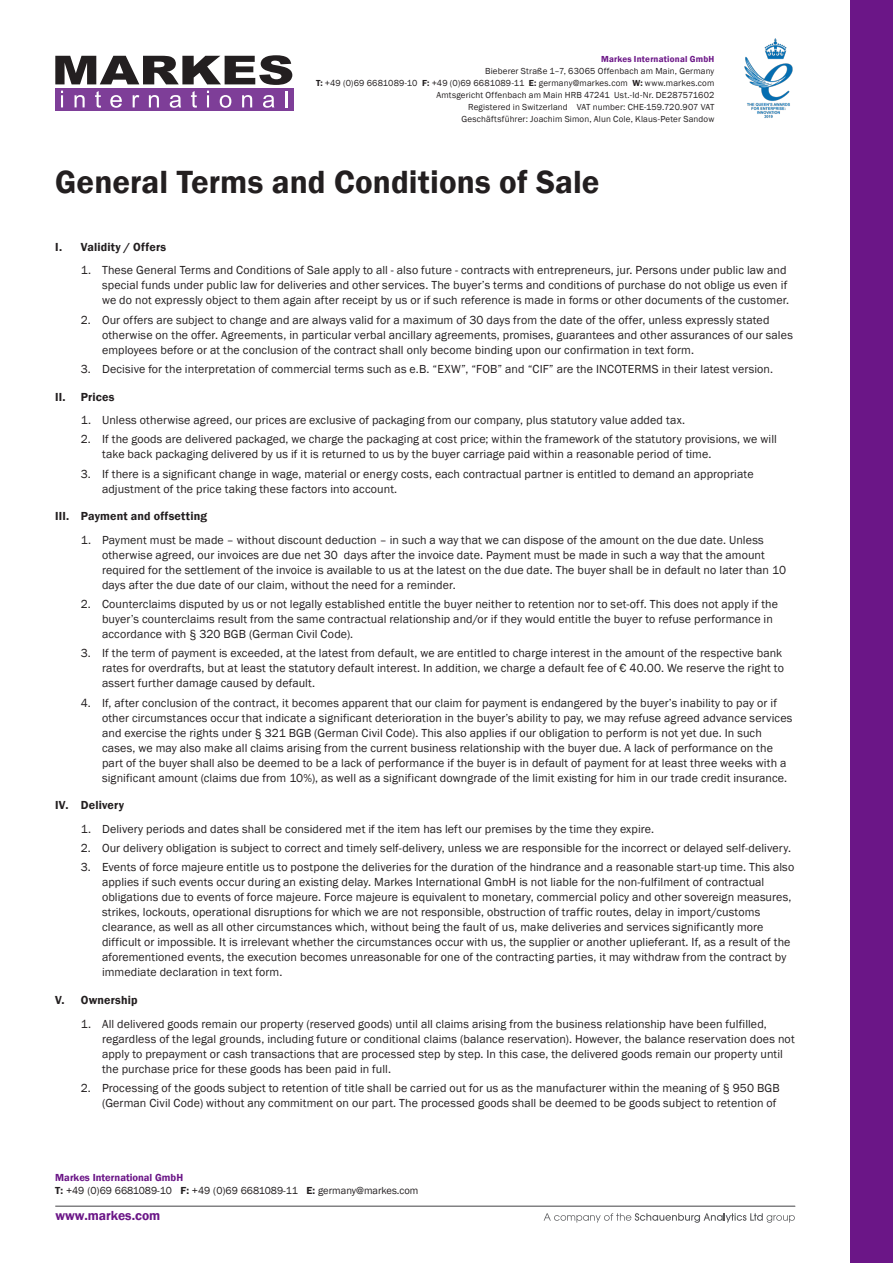
<style>
.page{position:relative;width:893px;height:1263px;background:#fff}
.page>*{position:absolute;margin:0;border:0;box-sizing:border-box;transform-origin:0 0}
.Document_title{font:600 33px "Franklin Gothic";color:#231f20}
.t1{font:600 13.5px "Franklin Gothic";color:#6b1687}
.t2{font:12px/15px "Franklin Gothic";letter-spacing:.01em;color:#231f20}
.t3{font:600 12px "Franklin Gothic";letter-spacing:.015em;color:#231f20}
.t4{font:10.5px "Franklin Gothic";color:#231f20}
.t5{font:600 10.5px "Franklin Gothic";color:#6b1687}
.Body{font:9px "Franklin Gothic";letter-spacing:.015em;color:#231f20}
.Body-2{font:600 9px "Franklin Gothic";letter-spacing:.025em;color:#6b1687}
.s1{font-weight:600}
</style>
<div class="page">
<hr style="left:55px;top:1206px;width:740px;height:1px;background:#57585a">
<svg style="left:544px;top:1213px;width:251px;height:10px"></svg>
<svg style="left:55px;top:55px;width:237px;height:30px"></svg>
<div style="left:55px;top:88px;width:238px;height:22px;background:#7e3e98"></div>
<svg style="left:61px;top:91px;width:2px;height:16px"></svg>
<svg style="left:75px;top:95px;width:10px;height:12px"></svg>
<svg style="left:95px;top:91px;width:6px;height:17px"></svg>
<svg style="left:110px;top:95px;width:12px;height:13px"></svg>
<svg style="left:133px;top:95px;width:6px;height:12px"></svg>
<svg style="left:149px;top:95px;width:10px;height:12px"></svg>
<svg style="left:170px;top:95px;width:11px;height:13px"></svg>
<svg style="left:191px;top:91px;width:6px;height:17px"></svg>
<svg style="left:207px;top:91px;width:2px;height:16px"></svg>
<svg style="left:220px;top:95px;width:11px;height:13px"></svg>
<svg style="left:242px;top:95px;width:10px;height:12px"></svg>
<svg style="left:263px;top:95px;width:11px;height:13px"></svg>
<svg style="left:285px;top:91px;width:2px;height:16px"></svg>
<div style="left:850px;top:0;width:43px;height:1263px;background:#6b1687"></div>
<img style="left:744px;top:38px;width:49px;height:80px">
<p class="Body-2" style="left:601px;top:53px;width:115px">Markes International GmbH</p>
<p class="Body" style="left:485px;top:65px;width:231px">Bieberer Straße 1–7, 63065 Offenbach am Main, Germany</p>
<p class="Body" style="left:316px;top:77px;width:400px"><span class="s1">T:</span> +49 (0)69 6681089-10 <span class="s1">F:</span> +49 (0)69 6681089-11 <span class="s1">E:</span> germany@markes.com <span class="s1">W:</span> www.markes.com</p>
<p class="Body" style="left:436px;top:89px;width:280px">Amtsgericht Offenbach am Main HRB 47241 Ust.-Id-Nr. DE287571602</p>
<p class="Body" style="left:468px;top:101px;width:248px">Registered in Switzerland VAT number: CHE-159.720.907 VAT</p>
<p class="Body" style="left:461px;top:113px;width:254px">Geschäftsführer: Joachim Simon, Alun Cole, Klaus-Peter Sandow</p>
<p class="Document_title" style="left:55px;top:162px;width:546px">General Terms and Conditions of Sale</p>
<p class="t3" style="left:55px;top:239px;width:112px">I. Validity / Offers</p>
<p class="t2" style="left:102px;top:263px;width:689px;text-indent:-21px">1. These General Terms and Conditions of Sale apply to all - also future - contracts with entrepreneurs, jur. Persons under public law and special funds under public law for deliveries and other services. The buyer’s terms and conditions of purchase do not oblige us even if we do not expressly object to them again after receipt by us or if such reference is made in forms or other documents of the customer.</p>
<p class="t2" style="left:102px;top:312px;width:692px;text-indent:-21px">2. Our offers are subject to change and are always valid for a maximum of 30 days from the date of the offer, unless expressly stated otherwise on the offer. Agreements, in particular verbal ancillary agreements, promises, guarantees and other assurances of our sales employees before or at the conclusion of the contract shall only become binding upon our confirmation in text form.</p>
<p class="t2" style="left:81px;top:361px;width:694px">3. Decisive for the interpretation of commercial terms such as e.B. “EXW”, “FOB” and “CIF” are the INCOTERMS in their latest version.</p>
<p class="t3" style="left:55px;top:389px;width:61px">II. Prices</p>
<p class="t2" style="left:81px;top:413px;width:606px">1. Unless otherwise agreed, our prices are exclusive of packaging from our company, plus statutory value added tax.</p>
<p class="t2" style="left:102px;top:432px;width:676px;text-indent:-21px">2. If the goods are delivered packaged, we charge the packaging at cost price; within the framework of the statutory provisions, we will take back packaging delivered by us if it is returned to us by the buyer carriage paid within a reasonable period of time.</p>
<p class="t2" style="left:102px;top:466px;width:653px;text-indent:-21px">3. If there is a significant change in wage, material or energy costs, each contractual partner is entitled to demand an appropriate adjustment of the price taking these factors into account.</p>
<p class="t3" style="left:55px;top:509px;width:153px">III. Payment and offsetting</p>
<p class="t2" style="left:102px;top:532px;width:685px;text-indent:-21px">1. Payment must be made – without discount deduction – in such a way that we can dispose of the amount on the due date. Unless otherwise agreed, our invoices are due net 30 days after the invoice date. Payment must be made in such a way that the amount required for the settlement of the invoice is available to us at the latest on the due date. The buyer shall be in default no later than 10 days after the due date of our claim, without the need for a reminder.</p>
<p class="t2" style="left:102px;top:597px;width:677px;text-indent:-21px">2. Counterclaims disputed by us or not legally established entitle the buyer neither to retention nor to set-off. This does not apply if the buyer’s counterclaims result from the same contractual relationship and/or if they would entitle the buyer to refuse performance in accordance with § 320 BGB (German Civil Code).</p>
<p class="t2" style="left:102px;top:646px;width:683px;text-indent:-21px">3. If the term of payment is exceeded, at the latest from default, we are entitled to charge interest in the amount of the respective bank rates for overdrafts, but at least the statutory default interest. In addition, we charge a default fee of € 40.00. We reserve the right to assert further damage caused by default.</p>
<p class="t2" style="left:102px;top:695px;width:692px;text-indent:-21px">4. If, after conclusion of the contract, it becomes apparent that our claim for payment is endangered by the buyer’s inability to pay or if other circumstances occur that indicate a significant deterioration in the buyer’s ability to pay, we may refuse agreed advance services and exercise the rights under § 321 BGB (German Civil Code). This also applies if our obligation to perform is not yet due. In such cases, we may also make all claims arising from the current business relationship with the buyer due. A lack of performance on the part of the buyer shall also be deemed to be a lack of performance if the buyer is in default of payment for at least three weeks with a significant amount (claims due from 10%), as well as a significant downgrade of the limit existing for him in our trade credit insurance.</p>
<p class="t3" style="left:55px;top:798px;width:70px">IV. Delivery</p>
<p class="t2" style="left:81px;top:822px;width:575px">1. Delivery periods and dates shall be considered met if the item has left our premises by the time they expire.</p>
<p class="t2" style="left:81px;top:841px;width:712px">2. Our delivery obligation is subject to correct and timely self-delivery, unless we are responsible for the incorrect or delayed self-delivery.</p>
<p class="t2" style="left:102px;top:860px;width:694px;text-indent:-21px">3. Events of force majeure entitle us to postpone the deliveries for the duration of the hindrance and a reasonable start-up time. This also applies if such events occur during an existing delay. Markes International GmbH is not liable for the non-fulfilment of contractual obligations due to events of force majeure. Force majeure is equivalent to monetary, commercial policy and other sovereign measures, strikes, lockouts, operational disruptions for which we are not responsible, obstruction of traffic routes, delay in import/customs clearance, as well as all other circumstances which, without being the fault of us, make deliveries and services significantly more difficult or impossible. It is irrelevant whether the circumstances occur with us, the supplier or another uplieferant. If, as a result of the aforementioned events, the execution becomes unreasonable for one of the contracting parties, it may withdraw from the contract by immediate declaration in text form.</p>
<p class="t3" style="left:55px;top:993px;width:84px">V. Ownership</p>
<p class="t2" style="left:102px;top:1016px;width:694px;text-indent:-21px">1. All delivered goods remain our property (reserved goods) until all claims arising from the business relationship have been fulfilled, regardless of the legal grounds, including future or conditional claims (balance reservation). However, the balance reservation does not apply to prepayment or cash transactions that are processed step by step. In this case, the delivered goods remain our property until the purchase price for these goods has been paid in full.</p>
<p class="t2" style="left:81px;top:1081px;width:700px;text-align:right">2. Processing of the goods subject to retention of title shall be carried out for us as the manufacturer within the meaning of § 950 BGB (German Civil Code) without any commitment on our part. The processed goods shall be deemed to be goods subject to retention of</p>
<p class="t5" style="left:55px;top:1171px;width:129px">Markes International GmbH</p>
<p class="t4" style="left:55px;top:1184px;width:365px"><span class="s1">T:</span> +49 (0)69 6681089-10 <span class="s1">F:</span> +49 (0)69 6681089-11 <span class="s1">E:</span> germany@markes.com</p>
<p class="t1" style="left:56px;top:1207px;width:106px">www.markes.com</p>
</div>
